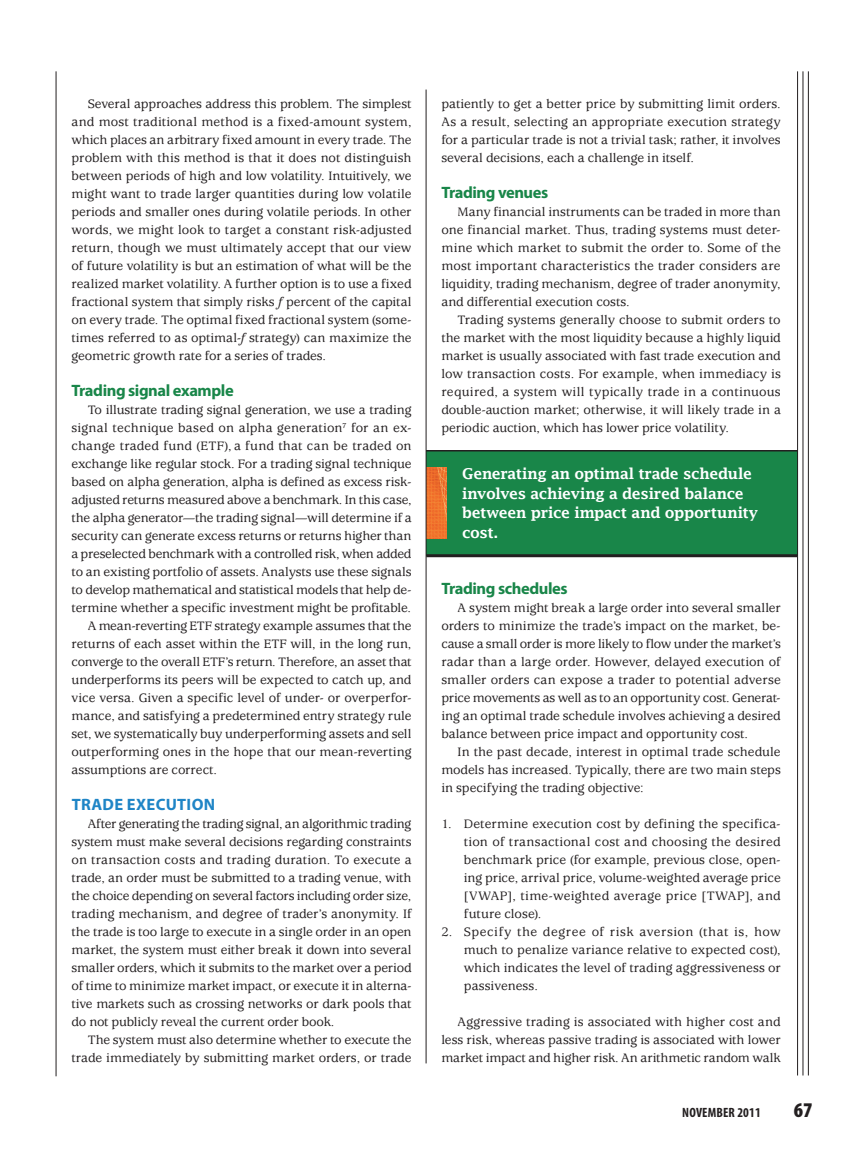
<style>
.page{position:relative;width:851px;height:1161px;background:#fff}
.page>*{position:absolute;margin:0;border:0;box-sizing:border-box;transform-origin:0 0}
.t1{font:900 condensed 21px "Myriad Pro";color:#231f20}
.Heading_2{font:700 16.5px "Myriad Pro";letter-spacing:-.025em;color:#198649}
.Heading_1{font:700 16.5px "Myriad Pro";letter-spacing:.02em;color:#1f85c6}
.PULL_QUOTE{font:600 15px/19.5px "Lucida Fax";letter-spacing:-.02em;color:#fff}
.PARAGRAPH{font:500 13.5px/18px "Usherwood Std";letter-spacing:-.005em;color:#231f20;text-align:justify}
.LIST_2a{font:500 13.5px/18px "Usherwood Std";letter-spacing:.015em;color:#231f20;text-align:justify}
.LIST_2z{font:500 13.5px/18px "Usherwood Std";letter-spacing:.005em;color:#231f20;text-align:justify}
.t2{font:700 condensed 13.5px "Myriad Pro";letter-spacing:.01em;color:#231f20}
.s1{font-style:italic}
</style>
<div class="page">
<hr style="left:56px;top:71px;width:1px;height:1005px;background:#231f20">
<div style="left:426px;top:450px;width:371px;height:105px;background:#198649"></div>
<hr style="left:426px;top:450px;width:371px;height:2px;background:#231f20">
<img style="left:426px;top:467px;width:20px;height:71px">
<hr style="left:426px;top:554px;width:371px;height:3px;background:#231f20">
<hr style="left:802px;top:71px;width:1px;height:1005px;background:#231f20">
<hr style="left:808px;top:71px;width:1px;height:1005px;background:#231f20">
<hr style="left:797px;top:71px;width:1px;height:1005px;background:#231f20">
<hr style="left:425px;top:90px;width:1px;height:973px;background:#231f20">
<p class="PARAGRAPH" style="left:71px;top:95px;width:341px;text-indent:16px">Several approaches address this problem. The simplest and most traditional method is a fixed-amount system, which places an arbitrary fixed amount in every trade. The problem with this method is that it does not distinguish between periods of high and low volatility. Intuitively, we might want to trade larger quantities during low volatile periods and smaller ones during volatile periods. In other words, we might look to target a constant risk-adjusted return, though we must ultimately accept that our view of future volatility is but an estimation of what will be the realized market volatility. A further option is to use a fixed fractional system that simply risks <span class="s1">f</span> percent of the capital on every trade. The optimal fixed fractional system (some&shy;times referred to as optimal-<span class="s1">f</span> strategy) can maximize the geometric growth rate for a series of trades.</p>
<p class="Heading_2" style="left:71px;top:380px;width:164px">Trading signal example</p>
<p class="PARAGRAPH" style="left:71px;top:401px;width:341px;text-indent:16px">To illustrate trading signal generation, we use a trading signal technique based on alpha generation<sup>7</sup> for an ex&shy;change traded fund (ETF), a fund that can be traded on exchange like regular stock. For a trading signal technique based on alpha generation, alpha is defined as excess risk&shy;adjusted returns measured above a benchmark. In this case, the alpha generator—the trading signal—will determine if a security can generate excess returns or returns higher than a preselected benchmark with a controlled risk, when added to an existing portfolio of assets. Analysts use these signals to develop mathematical and statistical models that help de&shy;termine whether a specific investment might be profitable.</p>
<p class="PARAGRAPH" style="left:71px;top:617px;width:341px;text-indent:16px">A mean-reverting ETF strategy example assumes that the returns of each asset within the ETF will, in the long run, converge to the overall ETF’s return. Therefore, an asset that underperforms its peers will be expected to catch up, and vice versa. Given a specific level of under- or overperfor&shy;mance, and satisfying a predetermined entry strategy rule set, we systematically buy underperforming assets and sell outperforming ones in the hope that our mean-reverting assumptions are correct.</p>
<p class="Heading_1" style="left:72px;top:794px;width:145px">TRADE EXECUTION</p>
<p class="PARAGRAPH" style="left:71px;top:815px;width:341px;text-indent:16px">After generating the trading signal, an algorithmic trading system must make several decisions regarding constraints on transaction costs and trading duration. To execute a trade, an order must be submitted to a trading venue, with the choice depending on several factors including order size, trading mechanism, and degree of trader’s anonymity. If the trade is too large to execute in a single order in an open market, the system must either break it down into several smaller orders, which it submits to the market over a period of time to minimize market impact, or execute it in alterna&shy;tive markets such as crossing networks or dark pools that do not publicly reveal the current order book.</p>
<p class="PARAGRAPH" style="left:71px;top:1031px;width:341px;text-align:right">The system must also determine whether to execute the trade immediately by submitting market orders, or trade</p>
<p class="PARAGRAPH" style="left:441px;top:95px;width:341px">patiently to get a better price by submitting limit orders.<br>As a result, selecting an appropriate execution strategy for a particular trade is not a trivial task; rather, it involves several decisions, each a challenge in itself.</p>
<p class="Heading_2" style="left:441px;top:182px;width:108px">Trading venues</p>
<p class="PARAGRAPH" style="left:441px;top:203px;width:341px;text-indent:16px">Many financial instruments can be traded in more than one financial market. Thus, trading systems must deter&shy;mine which market to submit the order to. Some of the most important characteristics the trader considers are liquidity, trading mechanism, degree of trader anonymity, and differential execution costs.</p>
<p class="PARAGRAPH" style="left:441px;top:311px;width:341px;text-indent:16px">Trading systems generally choose to submit orders to the market with the most liquidity because a highly liquid market is usually associated with fast trade execution and low transaction costs. For example, when immediacy is required, a system will typically trade in a continuous double-auction market; otherwise, it will likely trade in a periodic auction, which has lower price volatility.</p>
<p class="PULL_QUOTE" style="left:462px;top:464px;width:298px">Generating an optimal trade schedule involves achieving a desired balance between price impact and opportunity cost.</p>
<p class="Heading_2" style="left:441px;top:578px;width:128px">Trading schedules</p>
<p class="PARAGRAPH" style="left:441px;top:599px;width:341px;text-indent:16px">A system might break a large order into several smaller orders to minimize the trade’s impact on the market, be&shy;cause a small order is more likely to flow under the market’s radar than a large order. However, delayed execution of smaller orders can expose a trader to potential adverse price movements as well as to an opportunity cost. Generat&shy;ing an optimal trade schedule involves achieving a desired balance between price impact and opportunity cost.</p>
<p class="PARAGRAPH" style="left:441px;top:743px;width:341px;text-indent:16px">In the past decade, interest in optimal trade schedule models has increased. Typically, there are two main steps in specifying the trading objective:</p>
<p class="LIST_2a" style="left:464px;top:815px;width:318px;text-indent:-22px">1. Determine execution cost by defining the specifica&shy;tion of transactional cost and choosing the desired benchmark price (for example, previous close, open&shy;ing price, arrival price, volume-weighted average price [VWAP], time-weighted average price [TWAP], and future close).</p>
<p class="LIST_2z" style="left:464px;top:923px;width:318px;text-indent:-22px">2. Specify the degree of risk aversion (that is, how much to penalize variance relative to expected cost), which indicates the level of trading aggressiveness or passiveness.</p>
<p class="PARAGRAPH" style="left:441px;top:1013px;width:341px;text-indent:16px">Aggressive trading is associated with higher cost and less risk, whereas passive trading is associated with lower market impact and higher risk. An arithmetic random walk</p>
<p class="t2" style="left:682px;top:1104px;width:80px">NOVEMBER 2011</p>
<p class="t1" style="left:793px;top:1097px;width:20px">67</p>
</div>
